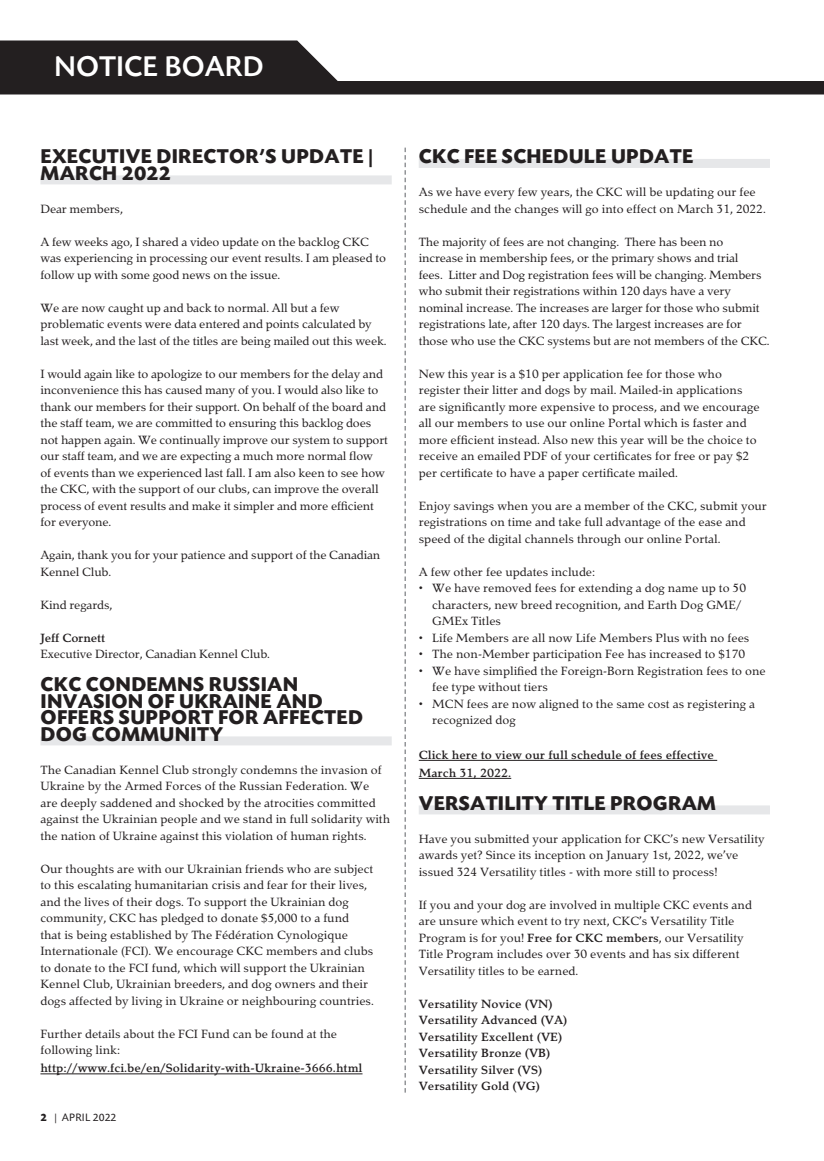
<style>
.page{position:relative;width:824px;height:1161px;background:#fff}
.page>*{position:absolute;margin:0;border:0;box-sizing:border-box;transform-origin:0 0}
.t1{font:500 30px "Today BEF";color:#fff}
.NB_Head{font:700 21px/16.5px "Today BEF";letter-spacing:.015em;color:#231f20}
.NB_Body{font:15px/16.5px "Tarocco";color:#231f20}
.NB_Head-2{font:15px/16.5px "Tarocco";color:#231f20}
.NB_Head-3{font:700 15px "Tarocco";color:#231f20}
.NB_Body-2{font:700 15px/18px "Tarocco";color:#231f20}
.t2{font:11.25px "Today BEF";letter-spacing:.015em;color:#231f20}
.s1{font-weight:700}
</style>
<div class="page">
<svg style="left:0;top:40px;width:824px;height:54px;fill:#231f20"></svg>
<div style="left:40px;top:175px;width:351px;height:9px;background:#e6e7e9"></div>
<div style="left:40px;top:736px;width:351px;height:9px;background:#e6e7e9"></div>
<hr style="left:40px;top:1074px;width:322px;height:1px;background:#231f20">
<div style="left:418px;top:159px;width:352px;height:9px;background:#e6e7e9"></div>
<hr style="left:418px;top:760px;width:299px;height:1px;background:#231f20">
<hr style="left:418px;top:778px;width:93px;height:1px;background:#231f20">
<div style="left:418px;top:805px;width:352px;height:9px;background:#e6e7e9"></div>
<svg style="left:404px;top:148px;width:2px;height:945px"></svg>
<h1 class="t1" style="left:54px;top:50px;width:211px">NOTICE BOARD</h1>
<p class="NB_Head" style="left:41px;top:149px;width:334px">EXECUTIVE DIRECTOR’S UPDATE |<br>MARCH 2022</p>
<p class="NB_Body" style="left:40px;top:201px;width:84px">Dear members,</p>
<p class="NB_Body" style="left:40px;top:234px;width:347px">A few weeks ago, I shared a video update on the backlog CKC was experiencing in processing our event results. I am pleased to follow up with some good news on the issue.</p>
<p class="NB_Body" style="left:40px;top:300px;width:347px">We are now caught up and back to normal. All but a few problematic events were data entered and points calculated by last week, and the last of the titles are being mailed out this week.</p>
<p class="NB_Body" style="left:40px;top:366px;width:349px">I would again like to apologize to our members for the delay and inconvenience this has caused many of you. I would also like to thank our members for their support. On behalf of the board and the staff team, we are committed to ensuring this backlog does not happen again. We continually improve our system to support our staff team, and we are expecting a much more normal flow<br>of events than we experienced last fall. I am also keen to see how the CKC, with the support of our clubs, can improve the overall process of event results and make it simpler and more efficient for everyone.</p>
<p class="NB_Body" style="left:40px;top:547px;width:341px">Again, thank you for your patience and support of the Canadian<br>Kennel Club.</p>
<p class="NB_Body" style="left:40px;top:597px;width:73px">Kind regards,</p>
<p class="NB_Body-2" style="left:40px;top:629px;width:66px">Jeff Cornett</p>
<p class="NB_Body" style="left:40px;top:646px;width:231px">Executive Director, Canadian Kennel Club.</p>
<p class="NB_Head" style="left:41px;top:677px;width:324px">CKC CONDEMNS RUSSIAN<br>INVASION OF UKRAINE AND<br>OFFERS SUPPORT FOR AFFECTED<br>DOG COMMUNITY</p>
<p class="NB_Body" style="left:40px;top:762px;width:351px">The Canadian Kennel Club strongly condemns the invasion of Ukraine by the Armed Forces of the Russian Federation. We<br>are deeply saddened and shocked by the atrocities committed against the Ukrainian people and we stand in full solidarity with the nation of Ukraine against this violation of human rights.</p>
<p class="NB_Body" style="left:40px;top:861px;width:335px">Our thoughts are with our Ukrainian friends who are subject to this escalating humanitarian crisis and fear for their lives, and the lives of their dogs. To support the Ukrainian dog community, CKC has pledged to donate $5,000 to a fund that is being established by The Fédération Cynologique Internationale (FCI). We encourage CKC members and clubs to donate to the FCI fund, which will support the Ukrainian Kennel Club, Ukrainian breeders, and dog owners and their dogs affected by living in Ukraine or neighbouring countries.</p>
<p class="NB_Body" style="left:40px;top:1026px;width:298px">Further details about the FCI Fund can be found at the following link:</p>
<p class="NB_Body-2" style="left:40px;top:1059px;width:323px">http://www.fci.be/en/Solidarity-with-Ukraine-3666.html</p>
<p class="t2" style="left:40px;top:1111px;width:77px"><span class="s1">2</span> | APRIL 2022</p>
<p class="NB_Head" style="left:419px;top:149px;width:276px">CKC FEE SCHEDULE UPDATE</p>
<p class="NB_Body" style="left:418px;top:184px;width:348px">As we have every few years, the CKC will be updating our fee schedule and the changes will go into effect on March 31, 2022.</p>
<p class="NB_Body" style="left:418px;top:234px;width:352px">The majority of fees are not changing. There has been no increase in membership fees, or the primary shows and trial<br>fees. Litter and Dog registration fees will be changing. Members who submit their registrations within 120 days have a very nominal increase. The increases are larger for those who submit registrations late, after 120 days. The largest increases are for those who use the CKC systems but are not members of the CKC.</p>
<p class="NB_Body" style="left:418px;top:366px;width:342px">New this year is a $10 per application fee for those who register their litter and dogs by mail. Mailed-in applications are significantly more expensive to process, and we encourage all our members to use our online Portal which is faster and more efficient instead. Also new this year will be the choice to receive an emailed PDF of your certificates for free or pay $2 per certificate to have a paper certificate mailed.</p>
<p class="NB_Body" style="left:418px;top:498px;width:350px">Enjoy savings when you are a member of the CKC, submit your registrations on time and take full advantage of the ease and speed of the digital channels through our online Portal.</p>
<p class="NB_Body" style="left:418px;top:564px;width:178px">A few other fee updates include:</p>
<p class="NB_Body" style="left:432px;top:580px;width:315px;text-indent:-14px">• We have removed fees for extending a dog name up to 50 characters, new breed recognition, and Earth Dog GME/<br>GMEx Titles</p>
<p class="NB_Body" style="left:418px;top:630px;width:332px">• Life Members are all now Life Members Plus with no fees</p>
<p class="NB_Body" style="left:418px;top:646px;width:328px">• The non-Member participation Fee has increased to $170</p>
<p class="NB_Body" style="left:432px;top:663px;width:335px;text-indent:-14px">• We have simplified the Foreign-Born Registration fees to one fee type without tiers</p>
<p class="NB_Body" style="left:432px;top:696px;width:324px;text-indent:-14px">• MCN fees are now aligned to the same cost as registering a recognized dog</p>
<p class="NB_Body-2" style="left:418px;top:746px;width:297px">Click here to view our full schedule of fees effective<br>March 31, 2022.</p>
<p class="NB_Head" style="left:419px;top:795px;width:298px">VERSATILITY TITLE PROGRAM</p>
<p class="NB_Head-2" style="left:418px;top:831px;width:347px">Have you submitted your application for CKC’s new Versatility awards yet? Since its inception on January 1st, 2022, we’ve issued 324 Versatility titles - with more still to process!</p>
<p class="NB_Head-2" style="left:418px;top:897px;width:335px">If you and your dog are involved in multiple CKC events and are unsure which event to try next, CKC’s Versatility Title Program is for you! <span class="s1">Free for CKC members</span>, our Versatility Title Program includes over 30 events and has six different Versatility titles to be earned.</p>
<p class="NB_Head-3" style="left:418px;top:997px;width:135px">Versatility Novice (VN)</p>
<p class="NB_Head-3" style="left:418px;top:1013px;width:150px">Versatility Advanced (VA)</p>
<p class="NB_Head-3" style="left:418px;top:1030px;width:145px">Versatility Excellent (VE)</p>
<p class="NB_Head-3" style="left:418px;top:1046px;width:133px">Versatility Bronze (VB)</p>
<p class="NB_Head-3" style="left:418px;top:1063px;width:125px">Versatility Silver (VS)</p>
<p class="NB_Head-3" style="left:418px;top:1079px;width:123px">Versatility Gold (VG)</p>
</div>
